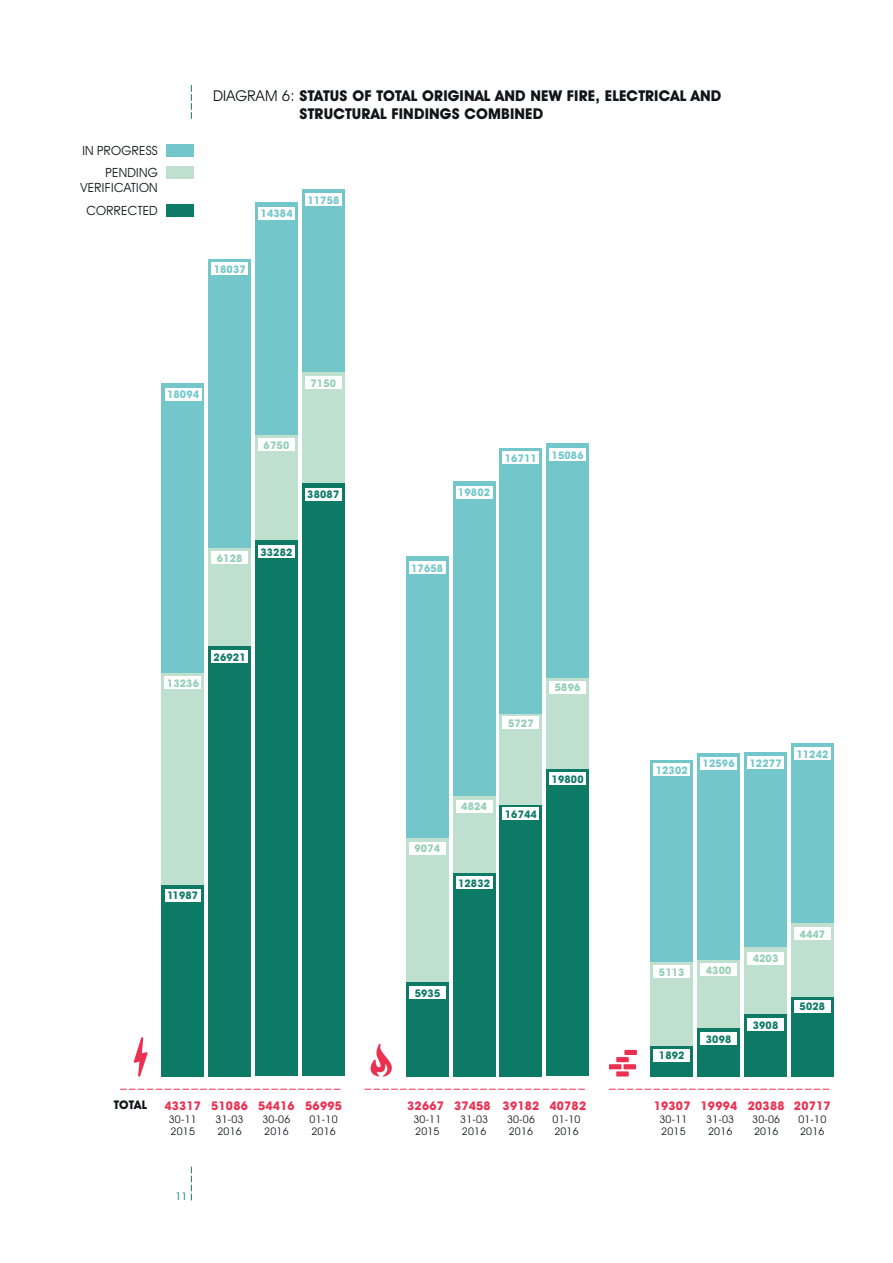
<style>
.page{position:relative;width:893px;height:1263px;background:#fff}
.page>*{position:absolute;margin:0;border:0;box-sizing:border-box;transform-origin:0 0}
.t1{font:700 15px/18px "Avant Garde IT Cby BT";letter-spacing:.01em;color:#121419}
.t2{font:12.75px/21.9px "ITC Avant Garde Gothic Book R";letter-spacing:.02em;color:#121419;text-align:right}
.t3{font:700 12px "Avant Garde IT Cby BT";letter-spacing:.02em;color:#ec3051}
.t4{font:700 12px "Avant Garde IT Cby BT";letter-spacing:.02em;color:#121419}
.t5{font:10.5px/12px "ITC Avant Garde Gothic Book R";letter-spacing:.02em;color:#121419}
.t6{font:700 10.5px "Avant Garde IT Cby BT";letter-spacing:.02em;color:#73c7ca}
.t7{font:700 10.5px "Avant Garde IT Cby BT";letter-spacing:.02em;color:#0d7a65}
.t8{font:700 10.5px "Avant Garde IT Cby BT";letter-spacing:.02em;color:#92ceb3}
.t9{font:10.5px "ITC Avant Garde Gothic Book R";color:#0d7a65}
.s1{font-family:"ITC Avant Garde Gothic Book R";font-weight:400}
</style>
<div class="page">
<div style="left:500px;top:805px;width:42px;height:272px;background:#0d7a65"></div>
<div style="left:547px;top:769px;width:42px;height:307px;background:#0d7a65"></div>
<div style="left:547px;top:677px;width:42px;height:92px;background:#c0e0cf"></div>
<div style="left:547px;top:443px;width:42px;height:234px;background:#73c7ca"></div>
<div style="left:500px;top:713px;width:42px;height:92px;background:#c0e0cf"></div>
<div style="left:609px;top:1064px;width:12px;height:5px;background:#ec3051"></div>
<div style="left:623px;top:1064px;width:13px;height:5px;background:#ec3051"></div>
<div style="left:624px;top:1050px;width:13px;height:5px;background:#ec3051"></div>
<div style="left:616px;top:1057px;width:13px;height:5px;background:#ec3051"></div>
<div style="left:616px;top:1071px;width:13px;height:5px;background:#ec3051"></div>
<svg style="left:609px;top:1089px;width:220px;height:1px"></svg>
<svg style="left:365px;top:1089px;width:219px;height:1px"></svg>
<svg style="left:370px;top:1044px;width:22px;height:32px"></svg>
<div style="left:650px;top:1045px;width:43px;height:31px;background:#0d7a65"></div>
<div style="left:650px;top:962px;width:43px;height:83px;background:#c0e0cf"></div>
<div style="left:650px;top:760px;width:43px;height:202px;background:#73c7ca"></div>
<div style="left:654px;top:764px;width:36px;height:12px;background:#fff"></div>
<div style="left:654px;top:966px;width:36px;height:12px;background:#fff"></div>
<div style="left:654px;top:1049px;width:36px;height:12px;background:#fff"></div>
<div style="left:697px;top:1028px;width:43px;height:49px;background:#0d7a65"></div>
<div style="left:697px;top:960px;width:43px;height:68px;background:#c0e0cf"></div>
<div style="left:697px;top:753px;width:43px;height:207px;background:#73c7ca"></div>
<div style="left:700px;top:757px;width:37px;height:12px;background:#fff"></div>
<div style="left:700px;top:964px;width:37px;height:12px;background:#fff"></div>
<div style="left:700px;top:1033px;width:37px;height:12px;background:#fff"></div>
<div style="left:744px;top:947px;width:43px;height:67px;background:#c0e0cf"></div>
<div style="left:744px;top:1014px;width:42px;height:62px;background:#0d7a65"></div>
<div style="left:744px;top:752px;width:43px;height:195px;background:#73c7ca"></div>
<div style="left:747px;top:757px;width:37px;height:12px;background:#fff"></div>
<div style="left:747px;top:952px;width:37px;height:12px;background:#fff"></div>
<div style="left:747px;top:1018px;width:37px;height:13px;background:#fff"></div>
<div style="left:791px;top:996px;width:42px;height:80px;background:#0d7a65"></div>
<div style="left:791px;top:743px;width:43px;height:180px;background:#73c7ca"></div>
<div style="left:794px;top:747px;width:37px;height:13px;background:#fff"></div>
<div style="left:794px;top:1000px;width:37px;height:12px;background:#fff"></div>
<svg style="left:120px;top:85px;width:220px;height:1115px"></svg>
<div style="left:162px;top:884px;width:42px;height:192px;background:#0d7a65"></div>
<div style="left:162px;top:672px;width:42px;height:212px;background:#c0e0cf"></div>
<div style="left:162px;top:383px;width:42px;height:289px;background:#73c7ca"></div>
<div style="left:165px;top:677px;width:36px;height:12px;background:#fff"></div>
<div style="left:165px;top:889px;width:36px;height:12px;background:#fff"></div>
<div style="left:165px;top:388px;width:36px;height:12px;background:#fff"></div>
<div style="left:208px;top:645px;width:43px;height:431px;background:#0d7a65"></div>
<div style="left:255px;top:540px;width:43px;height:536px;background:#0d7a65"></div>
<div style="left:302px;top:372px;width:43px;height:112px;background:#c0e0cf"></div>
<div style="left:302px;top:189px;width:43px;height:183px;background:#73c7ca"></div>
<div style="left:302px;top:484px;width:43px;height:592px;background:#0d7a65"></div>
<div style="left:208px;top:547px;width:43px;height:99px;background:#c0e0cf"></div>
<div style="left:208px;top:259px;width:43px;height:289px;background:#73c7ca"></div>
<div style="left:211px;top:552px;width:37px;height:12px;background:#fff"></div>
<div style="left:211px;top:651px;width:37px;height:12px;background:#fff"></div>
<div style="left:212px;top:263px;width:36px;height:12px;background:#fff"></div>
<div style="left:258px;top:438px;width:37px;height:13px;background:#fff"></div>
<div style="left:305px;top:377px;width:36px;height:12px;background:#fff"></div>
<div style="left:258px;top:546px;width:37px;height:12px;background:#fff"></div>
<div style="left:305px;top:488px;width:36px;height:12px;background:#fff"></div>
<div style="left:258px;top:207px;width:37px;height:12px;background:#fff"></div>
<div style="left:305px;top:194px;width:37px;height:12px;background:#fff"></div>
<div style="left:453px;top:872px;width:42px;height:205px;background:#0d7a65"></div>
<div style="left:453px;top:796px;width:42px;height:76px;background:#c0e0cf"></div>
<div style="left:453px;top:481px;width:42px;height:315px;background:#73c7ca"></div>
<div style="left:456px;top:800px;width:36px;height:12px;background:#fff"></div>
<div style="left:456px;top:486px;width:36px;height:12px;background:#fff"></div>
<div style="left:456px;top:876px;width:36px;height:13px;background:#fff"></div>
<div style="left:500px;top:448px;width:42px;height:265px;background:#73c7ca"></div>
<div style="left:503px;top:716px;width:36px;height:13px;background:#fff"></div>
<div style="left:549px;top:681px;width:37px;height:12px;background:#fff"></div>
<div style="left:503px;top:452px;width:36px;height:12px;background:#fff"></div>
<div style="left:549px;top:449px;width:37px;height:12px;background:#fff"></div>
<div style="left:503px;top:808px;width:36px;height:12px;background:#fff"></div>
<div style="left:549px;top:772px;width:37px;height:13px;background:#fff"></div>
<div style="left:406px;top:982px;width:43px;height:95px;background:#0d7a65"></div>
<div style="left:406px;top:838px;width:43px;height:144px;background:#c0e0cf"></div>
<div style="left:406px;top:557px;width:43px;height:281px;background:#73c7ca"></div>
<div style="left:409px;top:842px;width:36px;height:12px;background:#fff"></div>
<div style="left:409px;top:562px;width:36px;height:12px;background:#fff"></div>
<div style="left:409px;top:986px;width:37px;height:13px;background:#fff"></div>
<div style="left:791px;top:923px;width:42px;height:74px;background:#c0e0cf"></div>
<div style="left:794px;top:928px;width:37px;height:12px;background:#fff"></div>
<p class="t2" style="left:82px;top:140px;width:77px">IN PROGRESS<br>PENDING</p>
<p class="t2" style="left:81px;top:177px;width:79px;text-align:center">VERIFICATION<br>CORRECTED</p>
<h1 class="t1" style="left:300px;top:86px;width:423px;text-indent:-87px"><span class="s1">DIAGRAM 6:</span> STATUS OF TOTAL ORIGINAL AND NEW FIRE, ELECTRICAL AND<br>STRUCTURAL FINDINGS COMBINED</h1>
<p class="t6" style="left:261px;top:207px;width:34px">14384</p>
<p class="t6" style="left:307px;top:194px;width:34px">11758</p>
<p class="t6" style="left:214px;top:263px;width:34px">18037</p>
<p class="t6" style="left:167px;top:388px;width:34px">18094</p>
<p class="t8" style="left:310px;top:377px;width:27px">7150</p>
<p class="t8" style="left:264px;top:438px;width:27px">6750</p>
<p class="t7" style="left:307px;top:488px;width:34px">38087</p>
<p class="t8" style="left:217px;top:552px;width:27px">6128</p>
<p class="t7" style="left:260px;top:546px;width:34px">33282</p>
<p class="t6" style="left:458px;top:486px;width:34px">19802</p>
<p class="t6" style="left:505px;top:452px;width:34px">16711</p>
<p class="t6" style="left:552px;top:449px;width:34px">15086</p>
<p class="t6" style="left:411px;top:562px;width:34px">17658</p>
<p class="t4" style="left:114px;top:1097px;width:35px">TOTAL</p>
<p class="t8" style="left:167px;top:677px;width:34px">13236</p>
<p class="t7" style="left:214px;top:651px;width:34px">26921</p>
<p class="t7" style="left:167px;top:889px;width:32px">11987</p>
<p class="t8" style="left:414px;top:842px;width:27px">9074</p>
<p class="t8" style="left:461px;top:800px;width:27px">4824</p>
<p class="t8" style="left:508px;top:716px;width:27px">5727</p>
<p class="t8" style="left:555px;top:681px;width:27px">5896</p>
<p class="t7" style="left:505px;top:808px;width:34px">16744</p>
<p class="t7" style="left:552px;top:772px;width:34px">19800</p>
<p class="t7" style="left:458px;top:876px;width:34px">12832</p>
<p class="t7" style="left:415px;top:986px;width:27px">5935</p>
<p class="t6" style="left:656px;top:764px;width:34px">12302</p>
<p class="t6" style="left:703px;top:757px;width:34px">12596</p>
<p class="t6" style="left:749px;top:757px;width:34px">12277</p>
<p class="t6" style="left:796px;top:747px;width:34px">11242</p>
<p class="t8" style="left:659px;top:966px;width:27px">5113</p>
<p class="t7" style="left:659px;top:1049px;width:27px">1892</p>
<p class="t8" style="left:706px;top:964px;width:27px">4300</p>
<p class="t7" style="left:706px;top:1033px;width:27px">3098</p>
<p class="t8" style="left:753px;top:952px;width:27px">4203</p>
<p class="t7" style="left:753px;top:1018px;width:27px">3908</p>
<p class="t8" style="left:800px;top:928px;width:27px">4447</p>
<p class="t7" style="left:800px;top:1000px;width:27px">5028</p>
<p class="t3" style="left:164px;top:1098px;width:38px">43317</p>
<p class="t5" style="left:169px;top:1114px;width:29px">30-11<br>2015</p>
<p class="t3" style="left:211px;top:1098px;width:132px">51086 54416 56995</p>
<p class="t3" style="left:503px;top:1098px;width:85px">39182 40782</p>
<p class="t3" style="left:748px;top:1098px;width:84px">20388 20717</p>
<p class="t3" style="left:407px;top:1098px;width:38px">32667</p>
<p class="t5" style="left:413px;top:1114px;width:29px">30-11<br>2015</p>
<p class="t3" style="left:454px;top:1098px;width:38px">37458</p>
<p class="t5" style="left:460px;top:1114px;width:29px">31-03<br>2016</p>
<p class="t3" style="left:654px;top:1098px;width:38px">19307</p>
<p class="t5" style="left:659px;top:1114px;width:29px">30-11<br>2015</p>
<p class="t3" style="left:701px;top:1098px;width:38px">19994</p>
<p class="t5" style="left:706px;top:1114px;width:29px">31-03<br>2016</p>
<p class="t5" style="left:216px;top:1114px;width:29px">31-03<br>2016</p>
<p class="t5" style="left:262px;top:1114px;width:29px">30-06<br>2016</p>
<p class="t5" style="left:310px;top:1114px;width:29px">01-10<br>2016</p>
<p class="t5" style="left:553px;top:1114px;width:29px">01-10<br>2016</p>
<p class="t5" style="left:798px;top:1114px;width:29px">01-10<br>2016</p>
<p class="t5" style="left:507px;top:1114px;width:29px">30-06<br>2016</p>
<p class="t5" style="left:752px;top:1114px;width:29px">30-06<br>2016</p>
<p class="t9" style="left:175px;top:1190px;width:14px">11</p>
</div>
